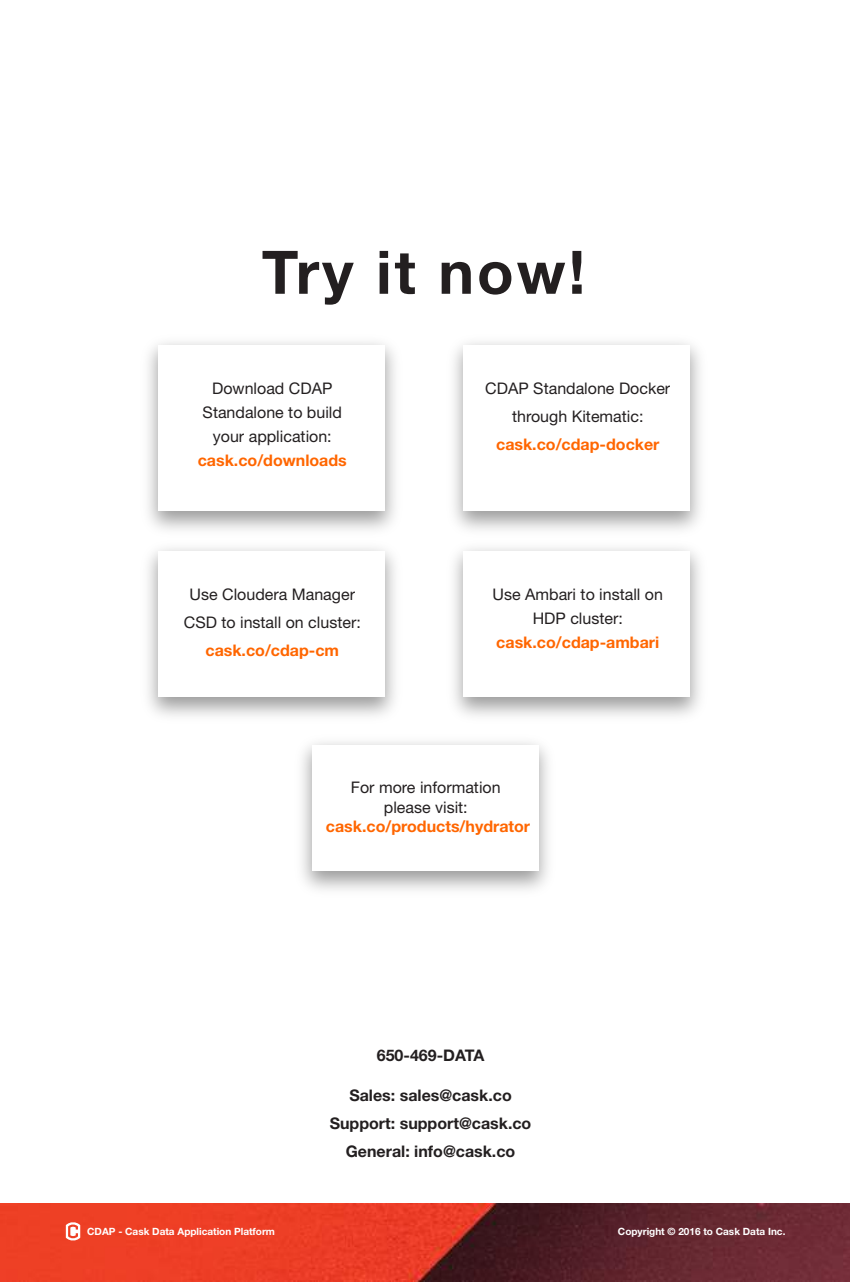
<style>
.page{position:relative;width:850px;height:1282px;background:#fff}
.page>*{position:absolute;margin:0;border:0;box-sizing:border-box;transform-origin:0 0}
.t1{font:700 60px "Helvetica Neue LT Std";letter-spacing:.05em;color:#231f20}
.t2{font:16px/24px "Helvetica Neue LT Std";color:#231f20;text-align:center}
.t3{font:700 16px "Helvetica Neue LT Std";color:#f60}
.t4{font:700 16px/28px "Helvetica Neue LT Std";color:#231f20;text-align:center}
.t5{font:700 10px "Helvetica Neue LT Std";color:#fff}
</style>
<div class="page">
<img style="left:0;top:1203px;width:850px;height:79px">
<svg style="left:66px;top:1221px;width:14px;height:20px"></svg>
<img style="left:239px;top:679px;width:371px;height:211px">
<div style="left:311px;top:745px;width:227px;height:126px;background:#fff"></div>
<h1 class="t1" style="left:262px;top:235px;width:325px">Try it now!</h1>
<p class="t2" style="left:203px;top:376px;width:141px">Download CDAP<br>Standalone to build your application:</p>
<p class="t3" style="left:198px;top:450px;width:151px">cask.co/downloads</p>
<p class="t2" style="left:184px;top:579px;width:178px;line-height:28px">Use Cloudera Manager<br>CSD to install on cluster:</p>
<p class="t3" style="left:205px;top:640px;width:135px">cask.co/cdap-cm</p>
<p class="t2" style="left:485px;top:374px;width:186px;line-height:28px">CDAP Standalone Docker through Kitematic:</p>
<p class="t3" style="left:496px;top:434px;width:165px">cask.co/cdap-docker</p>
<p class="t2" style="left:492px;top:581px;width:172px">Use Ambari to install on<br>HDP cluster:</p>
<p class="t3" style="left:496px;top:632px;width:164px">cask.co/cdap-ambari</p>
<p class="t2" style="left:351px;top:778px;width:151px;line-height:19.2px">For more information please visit:</p>
<p class="t3" style="left:326px;top:816px;width:206px">cask.co/products/hydrator</p>
<p class="t4" style="left:377px;top:1041px;width:109px">650-469-DATA</p>
<p class="t4" style="left:330px;top:1081px;width:203px">Sales: sales@cask.co<br>Support: support@cask.co<br>General: info@cask.co</p>
<p class="t5" style="left:87px;top:1225px;width:189px">CDAP - Cask Data Application Platform</p>
<p class="t5" style="left:618px;top:1225px;width:169px">Copyright © 2016 to Cask Data Inc.</p>
</div>
